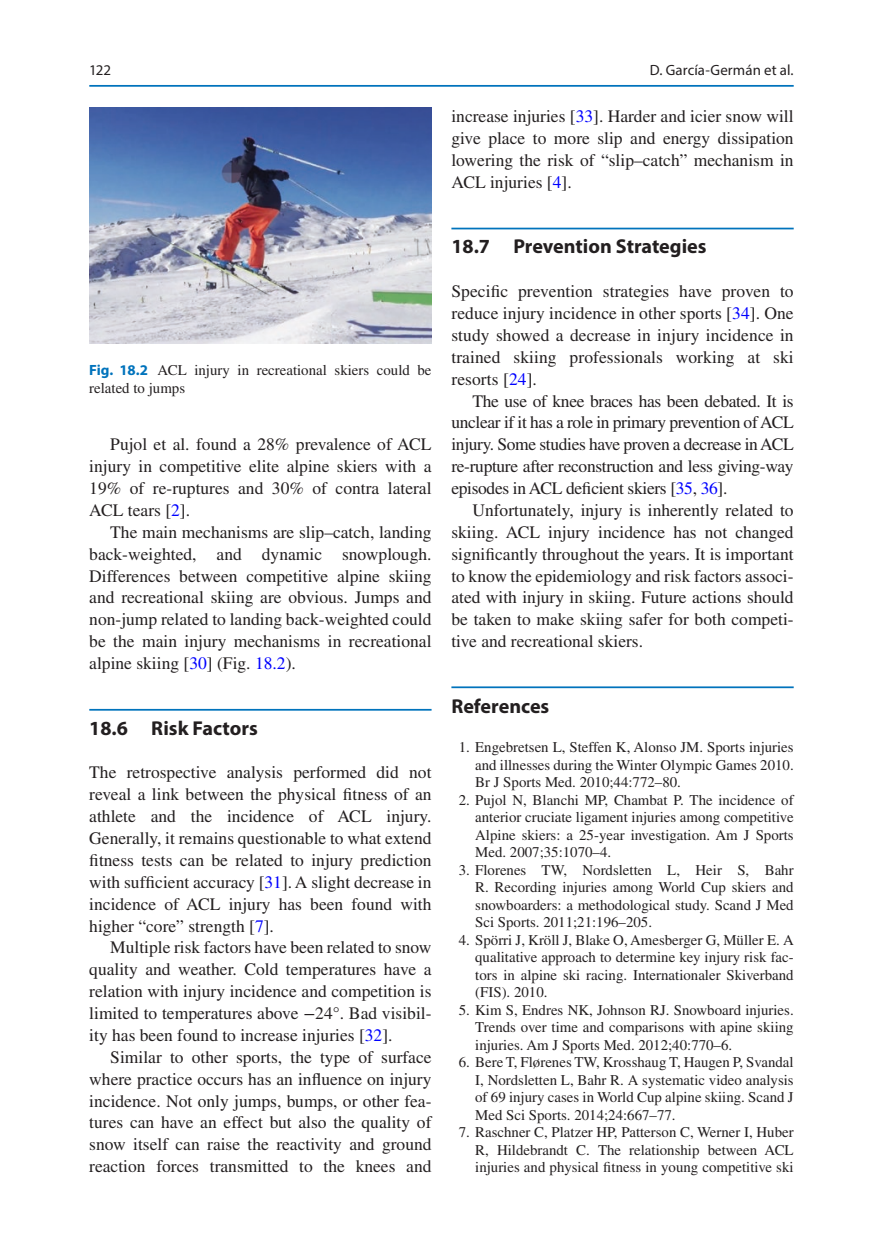
<style>
.page{position:relative;width:883px;height:1260px;background:#fff}
.page>*{position:absolute;margin:0;border:0;box-sizing:border-box;transform-origin:0 0}
.t1{font:700 20.12px "Myriad Pro";color:#231f20}
.t2{font:17.5px/21.9px "Times LT Std";color:#231f20;text-align:justify}
.t3{font:14.88px/17.5px "Times LT Std";color:#231f20;text-align:justify}
.t4{font:14.88px "Myriad Pro Regular 2";letter-spacing:.005em;color:#231f20}
.t5{font:14.88px "Myriad Pro";color:#231f20}
.s1{color:#00f}
.s2{font-family:"Myriad Pro";font-weight:700;color:#0073bc}
.s3{font-family:"STIX General"}
</style>
<div class="page">
<hr style="left:89px;top:709px;width:343px;height:2px;background:#0073bc">
<hr style="left:451px;top:228px;width:343px;height:1px;background:#0073bc">
<hr style="left:451px;top:686px;width:343px;height:2px;background:#0073bc">
<img style="left:89px;top:107px;width:343px;height:237px">
<hr style="left:89px;top:85px;width:705px;height:2px;background:#0073bc">
<p class="t5" style="left:89px;top:61px;width:23px">122</p>
<p class="t4" style="left:650px;top:61px;width:145px">D. García-Germán et al.</p>
<p class="t2" style="left:451px;top:105px;width:344px">increase injuries [<span class="s1">33</span>]. Harder and icier snow will give place to more slip and energy dissipation lowering the risk of “slip–catch” mechanism in ACL injuries [<span class="s1">4</span>].</p>
<p class="t3" style="left:89px;top:362px;width:344px"><span class="s2">Fig. 18.2</span> ACL injury in recreational skiers could be related to jumps</p>
<p class="t2" style="left:89px;top:433px;width:344px;text-indent:21px">Pujol et al. found a 28% prevalence of ACL injury in competitive elite alpine skiers with a 19% of re-ruptures and 30% of contra lateral ACL tears [<span class="s1">2</span>].</p>
<p class="t2" style="left:89px;top:521px;width:344px;text-indent:21px">The main mechanisms are slip–catch, landing back-weighted, and dynamic snowplough.<br>Differences between competitive alpine skiing and recreational skiing are obvious. Jumps and non-jump related to landing back-weighted could be the main injury mechanisms in recreational alpine skiing [<span class="s1">30</span>] (Fig. <span class="s1">18.2</span>).</p>
<p class="t1" style="left:89px;top:715px;width:170px">18.6 Risk Factors</p>
<p class="t2" style="left:89px;top:762px;width:344px">The retrospective analysis performed did not reveal a link between the physical fitness of an athlete and the incidence of ACL injury.<br>Generally, it remains questionable to what extend fitness tests can be related to injury prediction with sufficient accuracy [<span class="s1">31</span>]. A slight decrease in incidence of ACL injury has been found with higher “core” strength [<span class="s1">7</span>].</p>
<p class="t2" style="left:89px;top:937px;width:344px;text-indent:21px">Multiple risk factors have been related to snow quality and weather. Cold temperatures have a relation with injury incidence and competition is limited to temperatures above <span class="s3">−</span>24°. Bad visibil&shy;ity has been found to increase injuries [<span class="s1">32</span>].</p>
<p class="t2" style="left:89px;top:1046px;width:344px;text-indent:21px">Similar to other sports, the type of surface where practice occurs has an influence on injury incidence. Not only jumps, bumps, or other fea&shy;tures can have an effect but also the quality of snow itself can raise the reactivity and ground reaction forces transmitted to the knees and</p>
<p class="t1" style="left:451px;top:234px;width:257px">18.7 Prevention Strategies</p>
<p class="t2" style="left:451px;top:280px;width:344px">Specific prevention strategies have proven to reduce injury incidence in other sports [<span class="s1">34</span>]. One study showed a decrease in injury incidence in trained skiing professionals working at ski resorts [<span class="s1">24</span>].</p>
<p class="t2" style="left:451px;top:390px;width:344px;text-indent:21px">The use of knee braces has been debated. It is unclear if it has a role in primary prevention of ACL injury. Some studies have proven a decrease in ACL re-rupture after reconstruction and less giving-way episodes in ACL deficient skiers [<span class="s1">35</span>, <span class="s1">36</span>].</p>
<p class="t2" style="left:451px;top:499px;width:344px;text-indent:21px">Unfortunately, injury is inherently related to skiing. ACL injury incidence has not changed significantly throughout the years. It is important to know the epidemiology and risk factors associ&shy;ated with injury in skiing. Future actions should be taken to make skiing safer for both competi&shy;tive and recreational skiers.</p>
<p class="t1" style="left:451px;top:693px;width:99px">References</p>
<p class="t3" style="left:475px;top:738px;width:320px;text-indent:-16px">1. Engebretsen L, Steffen K, Alonso JM. Sports injuries and illnesses during the Winter Olympic Games 2010.<br>Br J Sports Med. 2010;44:772–80.</p>
<p class="t3" style="left:475px;top:791px;width:320px;text-indent:-16px">2. Pujol N, Blanchi MP, Chambat P. The incidence of anterior cruciate ligament injuries among competitive Alpine skiers: a 25-year investigation. Am J Sports Med. 2007;35:1070–4.</p>
<p class="t3" style="left:475px;top:861px;width:320px;text-indent:-16px">3. Florenes TW, Nordsletten L, Heir S, Bahr R. Recording injuries among World Cup skiers and snowboarders: a methodological study. Scand J Med Sci Sports. 2011;21:196–205.</p>
<p class="t3" style="left:475px;top:931px;width:320px;text-indent:-16px">4. Spörri J, Kröll J, Blake O, Amesberger G, Müller E. A qualitative approach to determine key injury risk fac&shy;tors in alpine ski racing. Internationaler Skiverband (FIS). 2010.</p>
<p class="t3" style="left:475px;top:1001px;width:320px;text-indent:-16px">5. Kim S, Endres NK, Johnson RJ. Snowboard injuries.<br>Trends over time and comparisons with apine skiing injuries. Am J Sports Med. 2012;40:770–6.</p>
<p class="t3" style="left:475px;top:1053px;width:320px;text-indent:-16px">6. Bere T, Flørenes TW, Krosshaug T, Haugen P, Svandal I, Nordsletten L, Bahr R. A systematic video analysis of 69 injury cases in World Cup alpine skiing. Scand J Med Sci Sports. 2014;24:667–77.</p>
<p class="t3" style="left:475px;top:1123px;width:320px;text-indent:-16px">7. Raschner C, Platzer HP, Patterson C, Werner I, Huber R, Hildebrandt C. The relationship between ACL injuries and physical fitness in young competitive ski</p>
</div>
